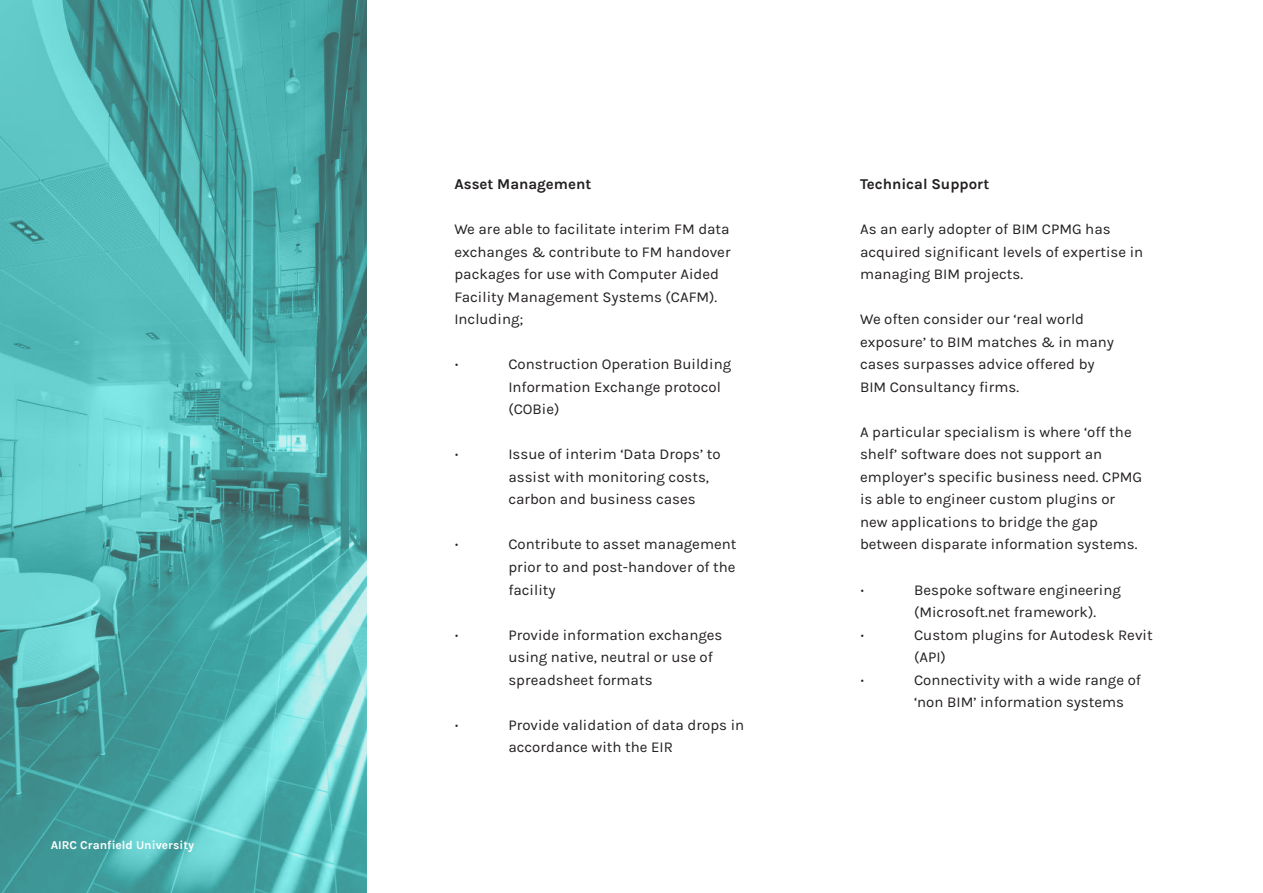
<style>
.page{position:relative;width:1263px;height:893px;background:#fff}
.page>*{position:absolute;margin:0;border:0;box-sizing:border-box;transform-origin:0 0}
.t1{font:15px/22.5px "Karla";color:#231f20}
.t2{font:700 15px "Karla";color:#231f20}
.t3{font:15px "Montserrat";color:#231f20}
.t4{font:700 12px "Karla";color:#fff}
</style>
<div class="page">
<svg style="left:0;top:0;width:366px;height:893px;background:#52b0af"></svg>
<p class="t4" style="left:51px;top:838px;width:145px">AIRC Cranfield University</p>
<p class="t2" style="left:454px;top:176px;width:138px">Asset Management</p>
<p class="t1" style="left:454px;top:218px;width:278px">We are able to facilitate interim FM data exchanges &amp; contribute to FM handover packages for use with Computer Aided<br>Facility Management Systems (CAFM).<br>Including;</p>
<p class="t3" style="left:454px;top:354px;width:6px">•</p>
<p class="t1" style="left:508px;top:353px;width:224px">Construction Operation Building<br>Information Exchange protocol (COBie)</p>
<p class="t3" style="left:454px;top:444px;width:6px">•</p>
<p class="t1" style="left:508px;top:443px;width:214px">Issue of interim ‘Data Drops’ to assist with monitoring costs, carbon and business cases</p>
<p class="t3" style="left:454px;top:534px;width:6px">•</p>
<p class="t1" style="left:508px;top:533px;width:230px;text-align:justify">Contribute to asset management prior to and post-handover of the facility</p>
<p class="t3" style="left:454px;top:624px;width:6px">•</p>
<p class="t1" style="left:508px;top:623px;width:216px">Provide information exchanges using native, neutral or use of spreadsheet formats</p>
<p class="t3" style="left:454px;top:714px;width:6px">•</p>
<p class="t1" style="left:508px;top:713px;width:237px">Provide validation of data drops in accordance with the EIR</p>
<p class="t2" style="left:860px;top:176px;width:131px">Technical Support</p>
<p class="t1" style="left:860px;top:218px;width:285px">As an early adopter of BIM CPMG has acquired significant levels of expertise in managing BIM projects.</p>
<p class="t1" style="left:860px;top:308px;width:256px">We often consider our ‘real world exposure’ to BIM matches &amp; in many cases surpasses advice offered by<br>BIM Consultancy firms.</p>
<p class="t1" style="left:860px;top:421px;width:283px">A particular specialism is where ‘off the shelf’ software does not support an employer’s specific business need. CPMG is able to engineer custom plugins or new applications to bridge the gap between disparate information systems.</p>
<p class="t3" style="left:860px;top:579px;width:6px">•</p>
<p class="t1" style="left:914px;top:578px;width:208px">Bespoke software engineering (Microsoft.net framework).</p>
<p class="t3" style="left:860px;top:624px;width:6px">•</p>
<p class="t1" style="left:914px;top:623px;width:240px">Custom plugins for Autodesk Revit (API)</p>
<p class="t3" style="left:860px;top:669px;width:6px">•</p>
<p class="t1" style="left:914px;top:668px;width:228px">Connectivity with a wide range of ‘non BIM’ information systems</p>
</div>
